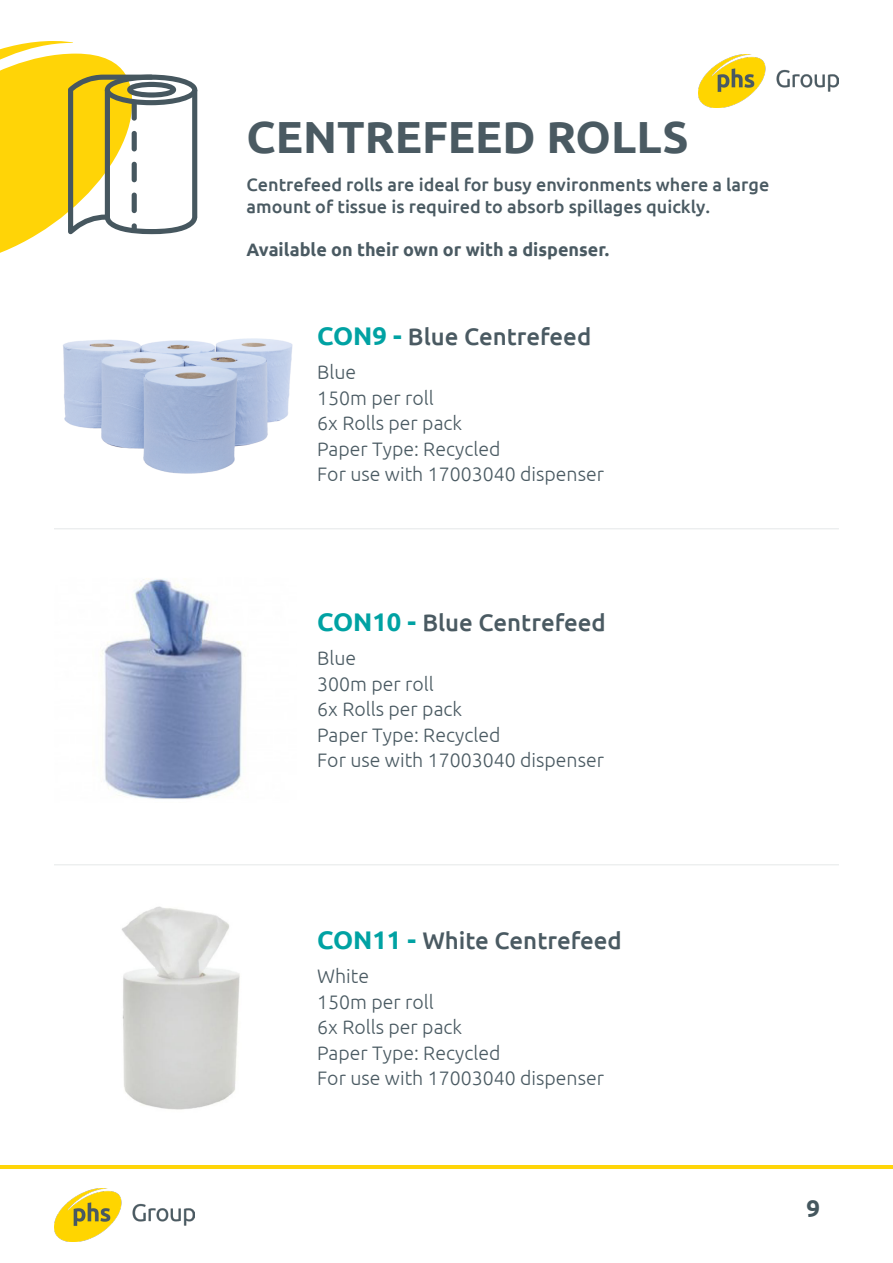
<style>
.page{position:relative;width:893px;height:1263px;background:#fff}
.page>*{position:absolute;margin:0;border:0;box-sizing:border-box;transform-origin:0 0}
.t1{font:700 45px "Ubuntu";color:#4a5a62}
.t2{font:500 24px "Ubuntu";color:#4a5a62}
.t3{font:700 24px "Ubuntu";color:#45575e}
.t4{font:300 19.5px/25.5px "Ubuntu";color:#4a5a62}
.t5{font:500 18px/21.6px "Ubuntu";color:#4a5a62}
.t6{font:700 18px "Ubuntu";color:#4a5a62}
.s1{font-weight:700;font-size:25.5px;color:#00a2a3}
</style>
<div class="page">
<img style="left:698px;top:54px;width:141px;height:53px">
<img style="left:63px;top:338px;width:230px;height:136px">
<hr style="left:54px;top:528px;width:785px;height:1px;background:#46575f">
<img style="left:100px;top:578px;width:145px;height:222px">
<hr style="left:54px;top:864px;width:785px;height:1px;background:#46575f">
<img style="left:121px;top:906px;width:119px;height:204px">
<svg style="left:0;top:41px;width:197px;height:212px"></svg>
<hr style="left:0;top:1165px;width:893px;height:4px;background:#ffd508">
<img style="left:54px;top:1188px;width:141px;height:53px">
<h1 class="t1" style="left:247px;top:109px;width:444px">CENTREFEED ROLLS</h1>
<p class="t5" style="left:247px;top:173px;width:524px">Centrefeed rolls are ideal for busy environments where a large amount of tissue is required to absorb spillages quickly.</p>
<p class="t6" style="left:247px;top:238px;width:364px">Available on their own or with a dispenser.</p>
<p class="t2" style="left:317px;top:321px;width:276px"><span class="s1">CON9 -</span> Blue Centrefeed</p>
<p class="t4" style="left:317px;top:359px;width:288px">Blue<br>150m per roll<br>6x Rolls per pack<br>Paper Type: Recycled<br>For use with 17003040 dispenser</p>
<p class="t2" style="left:317px;top:608px;width:290px"><span class="s1">CON10 -</span> Blue Centrefeed</p>
<p class="t4" style="left:317px;top:645px;width:288px">Blue<br>300m per roll<br>6x Rolls per pack<br>Paper Type: Recycled<br>For use with 17003040 dispenser</p>
<p class="t2" style="left:317px;top:926px;width:306px"><span class="s1">CON11 -</span> White Centrefeed</p>
<p class="t4" style="left:317px;top:963px;width:288px">White<br>150m per roll<br>6x Rolls per pack<br>Paper Type: Recycled<br>For use with 17003040 dispenser</p>
<p class="t3" style="left:806px;top:1194px;width:15px">9</p>
</div>
